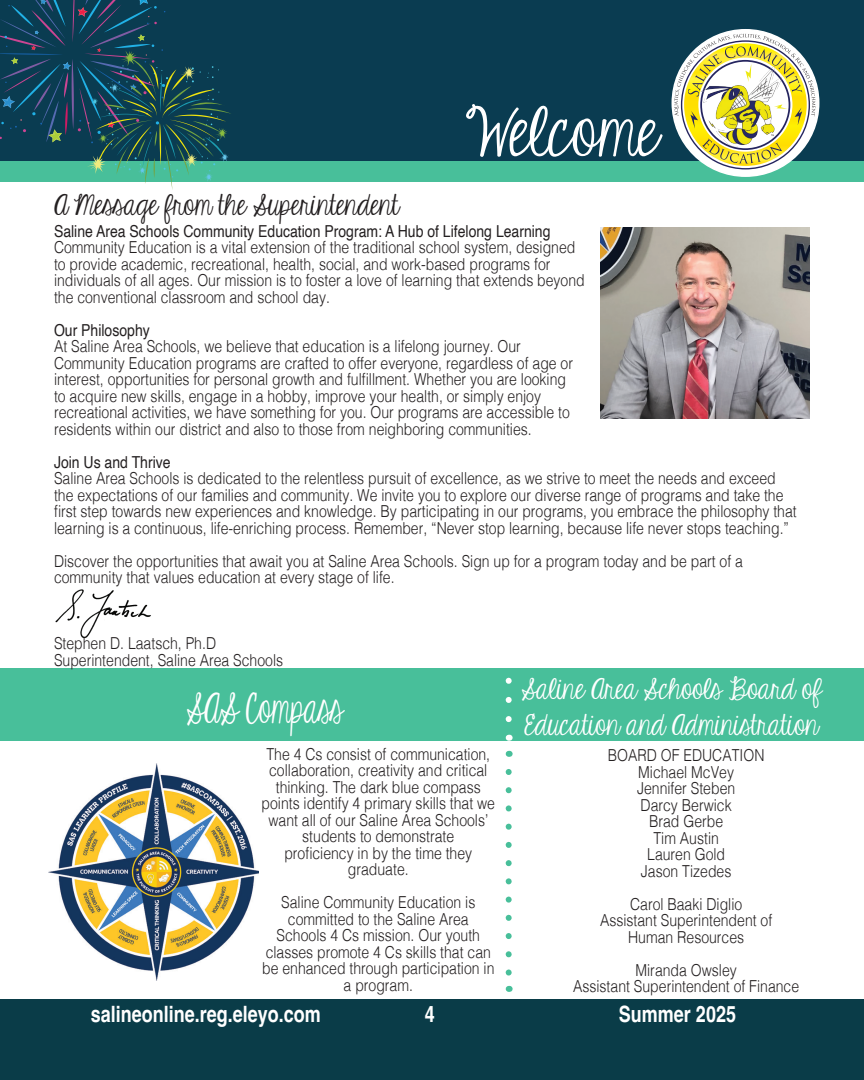
<style>
.page{position:relative;width:864px;height:1080px;background:#fff}
.page>*{position:absolute;margin:0;border:0;box-sizing:border-box;transform-origin:0 0}
.Page_Titles{font:72px "KG Eyes Wide Open";color:#fff}
.Paragraph_Text{font:43.5px "KG Eyes Wide Open";color:#fff;scale:.8 1}
.Paragraph_Text-2{font:30px "KG Eyes Wide Open";color:#fff}
.Paragraph_Text-3{font:30px "KG Eyes Wide Open";color:#231f20}
.t1{font:700 22.5px "Helvetica";color:#fff;scale:.8 1}
.Paragraph_Text-4{font:300 16.5px/16.5px "Helvetica";color:#231f20;scale:.85 1}
.Paragraph_Text-5{font:16.5px "Helvetica";color:#231f20;scale:.85 1}
</style>
<div class="page">
<div style="left:0;top:0;width:864px;height:165px;background:#0a3c51"></div>
<div style="left:0;top:161px;width:864px;height:20px;background:#48bf9a"></div>
<div style="left:0;top:999px;width:864px;height:81px;background:#0a3c48"></div>
<svg style="left:674px;top:34px;width:142px;height:135px;background:#bec18a"></svg>
<svg style="left:0;top:0;width:232px;height:190px"></svg>
<div style="left:0;top:669px;width:864px;height:72px;background:#48bf9a"></div>
<img style="left:48px;top:764px;width:211px;height:216px">
<img style="left:55px;top:589px;width:96px;height:50px">
<svg style="left:506px;top:772px;width:6px;height:204px"></svg>
<svg style="left:506px;top:681px;width:6px;height:41px"></svg>
<img style="left:601px;top:227px;width:209px;height:192px">
<p class="Page_Titles" style="left:465px;top:93px;width:195px">Welcome</p>
<p class="Paragraph_Text-3" style="left:54px;top:189px;width:346px">A Message from the Superintendent</p>
<p class="Paragraph_Text-5" style="left:54px;top:218px;width:586px">Saline Area Schools Community Education Program: A Hub of Lifelong Learning</p>
<p class="Paragraph_Text-4" style="left:54px;top:238px;width:626px">Community Education is a vital extension of the traditional school system, designed to provide academic, recreational, health, social, and work-based programs for individuals of all ages. Our mission is to foster a love of learning that extends beyond the conventional classroom and school day.</p>
<p class="Paragraph_Text-5" style="left:54px;top:317px;width:114px">Our Philosophy</p>
<p class="Paragraph_Text-4" style="left:54px;top:337px;width:612px">At Saline Area Schools, we believe that education is a lifelong journey. Our Community Education programs are crafted to offer everyone, regardless of age or interest, opportunities for personal growth and fulfi llment. Whether you are looking to acquire new skills, engage in a hobby, improve your health, or simply enjoy recreational activities, we have something for you. Our programs are accessible to residents within our district and also to those from neighboring communities.</p>
<p class="Paragraph_Text-5" style="left:54px;top:449px;width:139px">Join Us and Thrive</p>
<p class="Paragraph_Text-4" style="left:54px;top:469px;width:875px">Saline Area Schools is dedicated to the relentless pursuit of excellence, as we strive to meet the needs and exceed the expectations of our families and community. We invite you to explore our diverse range of programs and take the<br>fi rst step towards new experiences and knowledge. By participating in our programs, you embrace the philosophy that learning is a continuous, life-enriching process. Remember, “Never stop learning, because life never stops teaching.”</p>
<p class="Paragraph_Text-4" style="left:54px;top:551px;width:812px">Discover the opportunities that await you at Saline Area Schools. Sign up for a program today and be part of a community that values education at every stage of life.</p>
<p class="Paragraph_Text-4" style="left:54px;top:634px;width:192px">Stephen D. Laatsch, Ph.D</p>
<p class="Paragraph_Text-4" style="left:54px;top:650px;width:271px">Superintendent, Saline Area Schools</p>
<p class="Paragraph_Text" style="left:186px;top:685px;width:197px">SAS Compass</p>
<p class="Paragraph_Text-4" style="left:262px;top:745px;width:276px;text-align:center">The 4 Cs consist of communication, collaboration, creativity and critical thinking. The dark blue compass points identify 4 primary skills that we want all of our Saline Area Schools’ students to demonstrate</p>
<p class="Paragraph_Text-4" style="left:284px;top:844px;width:223px;text-align:center">proficiency in by the time they graduate.</p>
<p class="Paragraph_Text-4" style="left:262px;top:893px;width:275px;text-align:center">Saline Community Education is committed to the Saline Area<br>Schools 4 Cs mission. Our youth classes promote 4 Cs skills that can be enhanced through participation in a program.</p>
<p class="Paragraph_Text-2" style="left:521px;top:673px;width:302px">Saline Area Schools Board of</p>
<p class="Paragraph_Text-2" style="left:525px;top:709px;width:295px">Education and Administration</p>
<p class="Paragraph_Text-4" style="left:608px;top:746px;width:186px">BOARD OF EDUCATION</p>
<p class="Paragraph_Text-4" style="left:637px;top:762px;width:117px">Michael McVey<br>Jennifer Steben</p>
<p class="Paragraph_Text-4" style="left:641px;top:795px;width:109px">Darcy Berwick</p>
<p class="Paragraph_Text-4" style="left:649px;top:812px;width:89px">Brad Gerbe</p>
<p class="Paragraph_Text-4" style="left:653px;top:828px;width:79px">Tim Austin</p>
<p class="Paragraph_Text-4" style="left:647px;top:845px;width:93px">Lauren Gold</p>
<p class="Paragraph_Text-4" style="left:641px;top:861px;width:108px">Jason Tizedes</p>
<p class="Paragraph_Text-4" style="left:630px;top:894px;width:134px">Carol Baaki Diglio</p>
<p class="Paragraph_Text-4" style="left:600px;top:911px;width:204px">Assistant Superintendent of</p>
<p class="Paragraph_Text-4" style="left:628px;top:927px;width:138px">Human Resources</p>
<p class="Paragraph_Text-4" style="left:636px;top:960px;width:121px">Miranda Owsley</p>
<p class="Paragraph_Text-4" style="left:573px;top:977px;width:267px">Assistant Superintendent of Finance</p>
<h3 class="t1" style="left:91px;top:1000px;width:289px">salineonline.reg.eleyo.com</h3>
<h3 class="t1" style="left:425px;top:1000px;width:14px">4</h3>
<h3 class="t1" style="left:619px;top:1000px;width:148px">Summer 2025</h3>
</div>
